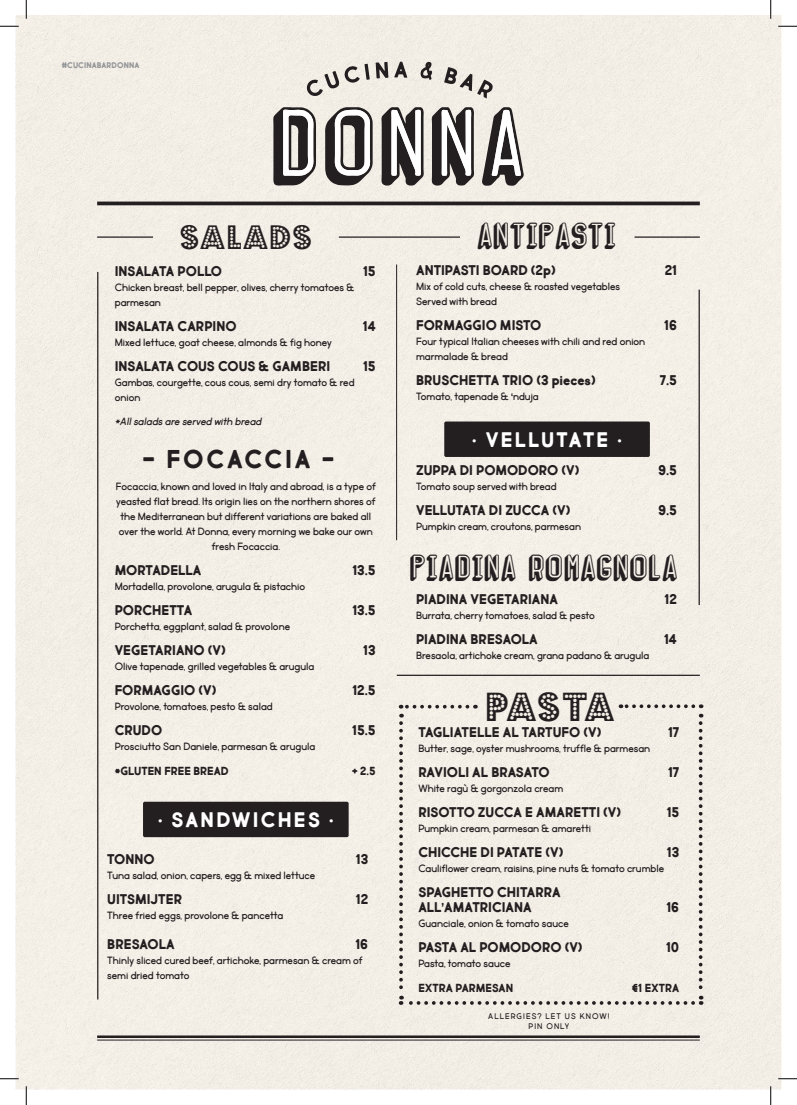
<style>
.page{position:relative;width:797px;height:1105px;background:#fff}
.page>*{position:absolute;margin:0;border:0;box-sizing:border-box;transform-origin:0 0}
.t1{font:45px "Budmo Jiggler";letter-spacing:-.01em;color:#231f20}
.t2{font:37.5px "Gallagher Gallagher";letter-spacing:.01em;color:#231f20}
.t3{font:37.5px "Budmo Jiggler";letter-spacing:.04em;color:#231f20}
.t4{font:700 27.5px "Market Fresh";letter-spacing:.1em;color:#231f20}
.t5{font:700 22.5px "Market Fresh";letter-spacing:.1em;color:#fff}
.t6{font:700 15px/15px "Market Fresh";color:#231f20}
.t7{font:700 12.5px "Market Fresh";color:#231f20}
.t8{font:11.25px/15px "Market Fresh";color:#231f20}
.t9{font:italic 11.25px "Market Fresh";color:#231f20}
.t10{font:8.75px "Market Fresh";letter-spacing:.12em;color:#231f20}
.t11{font:700 8.75px "Market Fresh";letter-spacing:.01em;color:#939598}
</style>
<div class="page">
<div style="left:16px;top:16px;width:765px;height:1073px;background:#f3eee6"></div>
<svg style="left:273px;top:107px;width:250px;height:79px"></svg>
<svg style="left:307px;top:62px;width:185px;height:36px"></svg>
<hr style="left:97px;top:202px;width:602px;height:3px;background:#231f20">
<hr style="left:97px;top:1035px;width:602px;height:3px;background:#231f20">
<hr style="left:97px;top:1040px;width:602px;height:1px;background:#231f20">
<svg style="left:400px;top:705px;width:67px;height:3px"></svg>
<svg style="left:620px;top:704px;width:73px;height:4px"></svg>
<svg style="left:399px;top:723px;width:303px;height:282px"></svg>
<hr style="left:396px;top:264px;width:1px;height:276px;background:#231f20">
<hr style="left:339px;top:236px;width:121px;height:2px;background:#231f20">
<hr style="left:634px;top:236px;width:65px;height:2px;background:#231f20">
<hr style="left:698px;top:290px;width:1px;height:315px;background:#231f20">
<hr style="left:97px;top:272px;width:1px;height:727px;background:#231f20">
<hr style="left:97px;top:236px;width:56px;height:2px;background:#231f20">
<div style="left:143px;top:802px;width:205px;height:35px;background:#231f20;border-radius:2px"></div>
<hr style="left:397px;top:675px;width:302px;height:1px;background:#231f20">
<div style="left:444px;top:421px;width:206px;height:36px;background:#231f20;border-radius:2px"></div>
<svg style="left:0;top:25px;width:19px;height:2px"></svg>
<svg style="left:778px;top:25px;width:19px;height:2px"></svg>
<svg style="left:0;top:1078px;width:19px;height:1px"></svg>
<svg style="left:778px;top:1078px;width:19px;height:1px"></svg>
<svg style="left:25px;top:0;width:2px;height:19px"></svg>
<svg style="left:25px;top:1086px;width:2px;height:19px"></svg>
<svg style="left:770px;top:0;width:1px;height:19px"></svg>
<svg style="left:770px;top:1086px;width:1px;height:19px"></svg>
<p class="t11" style="left:62px;top:60px;width:79px">#CUCINABARDONNA</p>
<p class="t3" style="left:180px;top:216px;width:133px">SALADS</p>
<p class="t6" style="left:115px;top:264px;width:109px">INSALATA POLLO</p>
<p class="t6" style="left:363px;top:264px;width:14px">15</p>
<p class="t8" style="left:115px;top:280px;width:241px">Chicken breast, bell pepper, olives, cherry tomatoes &amp; parmesan</p>
<p class="t6" style="left:115px;top:319px;width:123px">INSALATA CARPINO</p>
<p class="t6" style="left:363px;top:319px;width:14px">14</p>
<p class="t8" style="left:115px;top:335px;width:218px">Mixed lettuce, goat cheese, almonds &amp; fig honey</p>
<p class="t6" style="left:115px;top:359px;width:217px">INSALATA COUS COUS &amp; GAMBERI</p>
<p class="t6" style="left:363px;top:359px;width:14px">15</p>
<p class="t8" style="left:115px;top:375px;width:241px">Gambas, courgette, cous cous, semi dry tomato &amp; red onion</p>
<p class="t9" style="left:115px;top:414px;width:151px">*Allsaladsare served with bread</p>
<p class="t4" style="left:143px;top:441px;width:193px">- FOCACCIA -</p>
<p class="t8" style="left:116px;top:479px;width:261px;text-align:center">Focaccia, known and loved in Italy and abroad, is a type of yeasted flat bread. Its origin lies on the northern shores of the Mediterranean but different variations are baked all over the world. At Donna, every morning we bake our own fresh Focaccia.</p>
<p class="t6" style="left:115px;top:563px;width:88px">MORTADELLA</p>
<p class="t6" style="left:352px;top:563px;width:25px">13.5</p>
<p class="t8" style="left:115px;top:579px;width:192px">Mortadella, provolone, arugula &amp; pistachio</p>
<p class="t6" style="left:115px;top:603px;width:79px">PORCHETTA</p>
<p class="t6" style="left:352px;top:603px;width:25px">13.5</p>
<p class="t8" style="left:115px;top:619px;width:177px">Porchetta, eggplant, salad &amp; provolone</p>
<p class="t6" style="left:115px;top:643px;width:113px">VEGETARIANO (V)</p>
<p class="t6" style="left:363px;top:643px;width:14px">13</p>
<p class="t8" style="left:115px;top:659px;width:201px">Olive tapenade, grilled vegetables &amp; arugula</p>
<p class="t6" style="left:115px;top:683px;width:103px">FORMAGGIO (V)</p>
<p class="t6" style="left:352px;top:683px;width:25px">12.5</p>
<p class="t8" style="left:115px;top:699px;width:160px">Provolone, tomatoes, pesto &amp; salad</p>
<p class="t6" style="left:115px;top:723px;width:49px">CRUDO</p>
<p class="t6" style="left:352px;top:723px;width:25px">15.5</p>
<p class="t8" style="left:115px;top:739px;width:202px">Prosciutto San Daniele, parmesan &amp; arugula</p>
<p class="t7" style="left:115px;top:763px;width:116px">*GLUTEN FREE BREAD</p>
<p class="t7" style="left:352px;top:763px;width:25px">+ 2.5</p>
<p class="t5" style="left:158px;top:805px;width:177px">• SANDWICHES •</p>
<p class="t6" style="left:107px;top:852px;width:49px">TONNO</p>
<p class="t6" style="left:356px;top:852px;width:14px">13</p>
<p class="t8" style="left:107px;top:868px;width:209px">Tuna salad, onion, capers, egg &amp; mixed lettuce</p>
<p class="t6" style="left:107px;top:892px;width:76px">UITSMIJTER</p>
<p class="t6" style="left:356px;top:892px;width:14px">12</p>
<p class="t8" style="left:107px;top:908px;width:178px">Three fried eggs, provolone &amp; pancetta</p>
<p class="t6" style="left:107px;top:937px;width:69px">BRESAOLA</p>
<p class="t6" style="left:355px;top:937px;width:14px">16</p>
<p class="t8" style="left:107px;top:953px;width:257px">Thinly sliced cured beef, artichoke, parmesan &amp; cream of semi dried tomato</p>
<p class="t2" style="left:478px;top:215px;width:141px">ANTIPASTI</p>
<p class="t6" style="left:416px;top:263px;width:141px">ANTIPASTI BOARD (2p)</p>
<p class="t6" style="left:664px;top:263px;width:14px">21</p>
<p class="t8" style="left:416px;top:279px;width:205px">Mix of cold cuts, cheese &amp; roasted vegetables<br>Served with bread</p>
<p class="t6" style="left:416px;top:318px;width:127px">FORMAGGIO MISTO</p>
<p class="t6" style="left:664px;top:318px;width:14px">16</p>
<p class="t8" style="left:416px;top:334px;width:231px">Four typical Italian cheeses with chili and red onion marmalade &amp; bread</p>
<p class="t6" style="left:416px;top:373px;width:181px">BRUSCHETTA TRIO (3 pieces)</p>
<p class="t6" style="left:659px;top:373px;width:19px">7.5</p>
<p class="t8" style="left:416px;top:389px;width:124px">Tomato, tapenade &amp; ‘nduja</p>
<p class="t5" style="left:472px;top:425px;width:151px">• VELLUTATE •</p>
<p class="t6" style="left:416px;top:463px;width:165px">ZUPPA DI POMODORO (V)</p>
<p class="t6" style="left:658px;top:463px;width:20px">9.5</p>
<p class="t8" style="left:416px;top:479px;width:142px">Tomato soup served with bread</p>
<p class="t6" style="left:416px;top:503px;width:156px">VELLUTATA DI ZUCCA (V)</p>
<p class="t6" style="left:658px;top:503px;width:20px">9.5</p>
<p class="t8" style="left:416px;top:519px;width:166px">Pumpkin cream, croutons, parmesan</p>
<p class="t2" style="left:410px;top:546px;width:269px">PIADINA ROMAGNOLA</p>
<p class="t6" style="left:416px;top:592px;width:143px">PIADINA VEGETARIANA</p>
<p class="t6" style="left:664px;top:592px;width:14px">12</p>
<p class="t8" style="left:416px;top:608px;width:180px">Burrata, cherry tomatoes, salad &amp; pesto</p>
<p class="t6" style="left:416px;top:632px;width:123px">PIADINA BRESAOLA</p>
<p class="t6" style="left:664px;top:632px;width:14px">14</p>
<p class="t8" style="left:416px;top:648px;width:235px">Bresaola, artichoke cream, grana padano &amp; arugula</p>
<p class="t1" style="left:485px;top:682px;width:130px">PASTA</p>
<p class="t6" style="left:418px;top:725px;width:184px">TAGLIATELLE AL TARTUFO (V)</p>
<p class="t6" style="left:668px;top:725px;width:13px">17</p>
<p class="t8" style="left:418px;top:741px;width:233px">Butter, sage, oyster mushrooms, truffle &amp; parmesan</p>
<p class="t6" style="left:418px;top:765px;width:133px">RAVIOLI AL BRASATO</p>
<p class="t6" style="left:668px;top:765px;width:13px">17</p>
<p class="t8" style="left:418px;top:781px;width:146px">White ragù &amp; gorgonzola cream</p>
<p class="t6" style="left:418px;top:805px;width:204px">RISOTTO ZUCCA E AMARETTI (V)</p>
<p class="t6" style="left:666px;top:805px;width:14px">15</p>
<p class="t8" style="left:418px;top:821px;width:174px">Pumpkin cream, parmesan &amp; amaretti</p>
<p class="t6" style="left:418px;top:845px;width:146px">CHICCHE DI PATATE (V)</p>
<p class="t6" style="left:667px;top:845px;width:14px">13</p>
<p class="t8" style="left:418px;top:861px;width:247px">Cauliflower cream, raisins, pine nuts &amp; tomato crumble</p>
<p class="t6" style="left:418px;top:885px;width:144px">SPAGHETTO CHITARRA<br>ALL’AMATRICIANA</p>
<p class="t6" style="left:666px;top:900px;width:14px">16</p>
<p class="t8" style="left:418px;top:916px;width:152px">Guanciale, onion &amp; tomato sauce</p>
<p class="t6" style="left:418px;top:940px;width:166px">PASTA AL POMODORO (V)</p>
<p class="t6" style="left:666px;top:940px;width:15px">10</p>
<p class="t8" style="left:418px;top:956px;width:94px">Pasta, tomato sauce</p>
<p class="t7" style="left:418px;top:980px;width:96px">EXTRA PARMESAN</p>
<p class="t7" style="left:632px;top:980px;width:49px">€1 EXTRA</p>
<p class="t10" style="left:488px;top:1011px;width:123px">ALLERGIES? LET US KNOW!</p>
<p class="t10" style="left:528px;top:1020px;width:42px">PIN ONLY</p>
</div>
